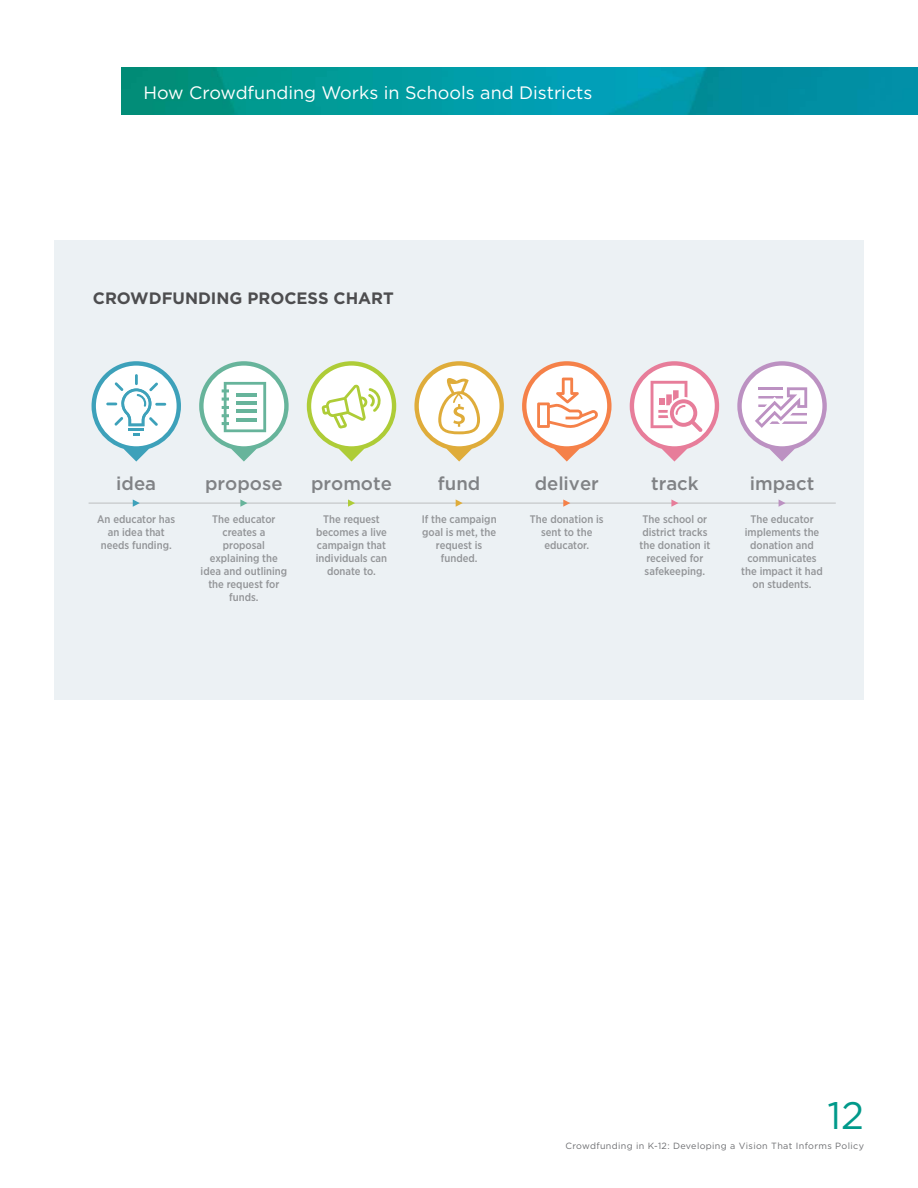
<style>
.page{position:relative;width:918px;height:1188px;background:#fff}
.page>*{position:absolute;margin:0;border:0;box-sizing:border-box;transform-origin:0 0}
.t1{font:38.25px "Gotham HTF";color:#00998a}
.t2{font:500 18.6px "Gotham";color:#808285}
.t3{font:18px "Gotham HTF";color:#fff}
.subhead{font:700 16.5px "Gotham HTF";color:#4d4d4f}
.t4{font:500 10.95px/13.2px "Gotham Narrow";color:#939598;text-align:center}
.t5{font:9px "Gotham HTF";letter-spacing:.04em;color:#6d6e71}
</style>
<div class="page">
<img style="left:122px;top:68px;width:796px;height:46px">
<div style="left:54px;top:241px;width:810px;height:459px;background:#ecf1f4"></div>
<hr style="left:89px;top:503px;width:747px;height:1px;background:#bcbec0">
<svg style="left:92px;top:361px;width:89px;height:101px"></svg>
<svg style="left:133px;top:499px;width:7px;height:8px"></svg>
<svg style="left:307px;top:361px;width:89px;height:101px"></svg>
<svg style="left:348px;top:499px;width:7px;height:8px"></svg>
<svg style="left:414px;top:361px;width:90px;height:101px"></svg>
<svg style="left:456px;top:499px;width:7px;height:8px"></svg>
<svg style="left:522px;top:361px;width:90px;height:101px"></svg>
<svg style="left:563px;top:499px;width:7px;height:8px"></svg>
<svg style="left:671px;top:499px;width:7px;height:8px"></svg>
<svg style="left:630px;top:361px;width:89px;height:101px"></svg>
<svg style="left:240px;top:499px;width:7px;height:8px"></svg>
<svg style="left:199px;top:361px;width:90px;height:101px"></svg>
<svg style="left:779px;top:500px;width:7px;height:7px"></svg>
<svg style="left:737px;top:361px;width:90px;height:101px"></svg>
<p class="t3" style="left:143px;top:82px;width:451px">How Crowdfunding Works in Schools and Districts</p>
<p class="subhead" style="left:93px;top:289px;width:303px">CROWDFUNDING PROCESS CHART</p>
<p class="t2" style="left:116px;top:473px;width:41px">idea</p>
<p class="t4" style="left:97px;top:512px;width:80px">An educator has an idea that needs funding.</p>
<p class="t2" style="left:205px;top:473px;width:79px">propose</p>
<p class="t4" style="left:201px;top:512px;width:88px">The educator creates a proposal explaining the idea and outlining the request for funds.</p>
<p class="t2" style="left:311px;top:473px;width:83px">promote</p>
<p class="t4" style="left:316px;top:512px;width:73px">The request becomes a live campaign that individuals can donate to.</p>
<p class="t2" style="left:438px;top:473px;width:44px">fund</p>
<p class="t4" style="left:422px;top:512px;width:76px">If the campaign goal is met, the request is funded.</p>
<p class="t2" style="left:535px;top:473px;width:66px">deliver</p>
<p class="t4" style="left:530px;top:512px;width:75px">The donation is sent to the educator.</p>
<p class="t2" style="left:651px;top:473px;width:49px">track</p>
<p class="t4" style="left:640px;top:512px;width:72px">The school or district tracks the donation it received for safekeeping.</p>
<p class="t2" style="left:750px;top:473px;width:66px">impact</p>
<p class="t4" style="left:741px;top:512px;width:83px">The educator implements the donation and communicates the impact it had on students.</p>
<h1 class="t1" style="left:827px;top:1095px;width:38px">12</h1>
<p class="t5" style="left:565px;top:1140px;width:300px">Crowdfunding in K-12: Developing a Vision That Informs Policy</p>
</div>
